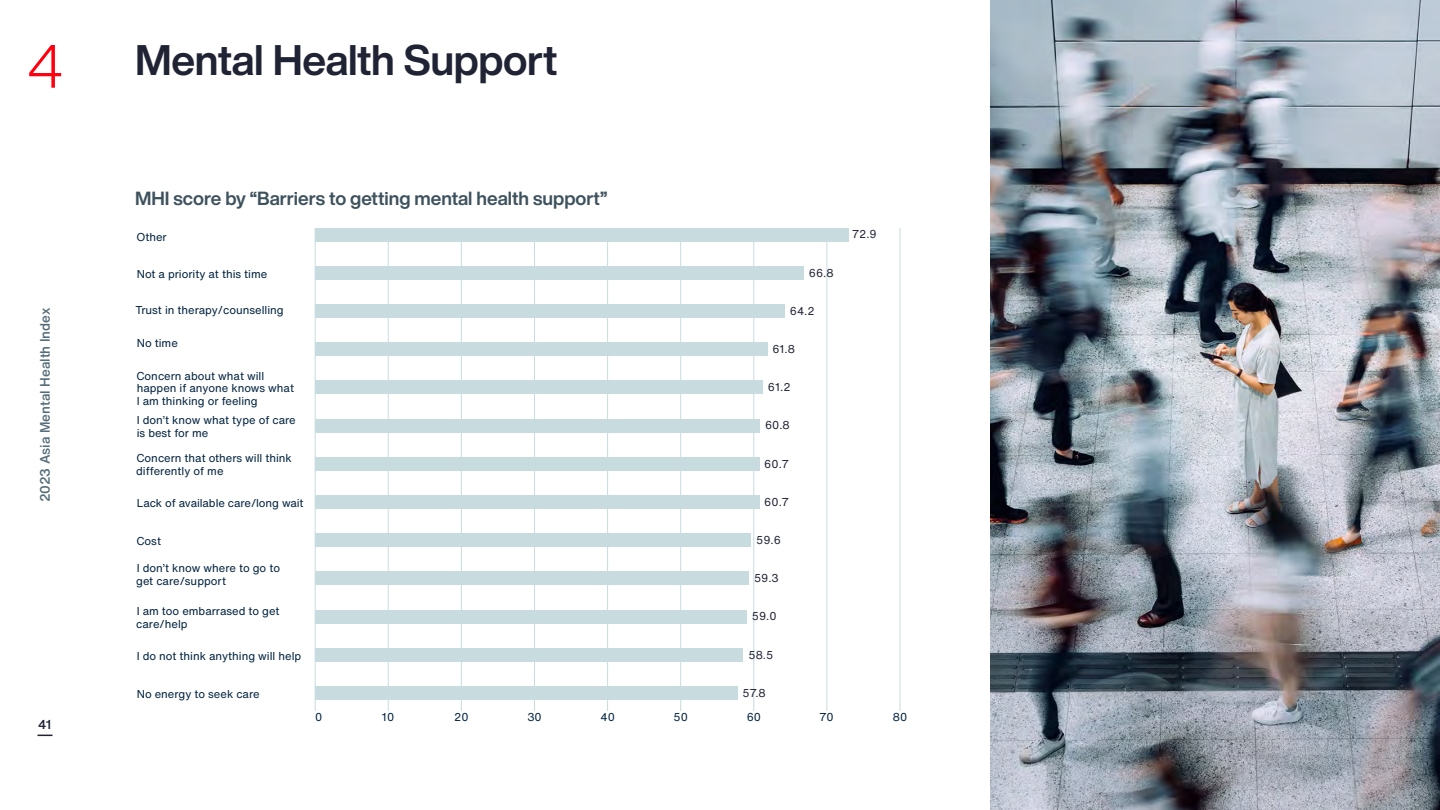
<style>
.page{position:relative;width:1440px;height:810px;background:#fff}
.page>*{position:absolute;margin:0;border:0;box-sizing:border-box;transform-origin:0 0}
.t1{font:300 60px "Helvetica Now Display";color:#ff0010}
.t2{font:700 42px "Helvetica Now Display";letter-spacing:-.01em;color:#202334}
.t3{font:700 18.75px "Helvetica Now Display";color:#3e525e}
.t4{font:500 13.5px "Helvetica Now Text";letter-spacing:-.005em;color:#556d79}
.t5{font:500 12.75px "Helvetica Now Text";color:#202334}
.t6{font:11.25px/12.8px "Helvetica Now Text";color:#00223e}
.t7{font:11.25px "Helvetica Now Text";color:#202334}
</style>
<div class="page">
<svg style="left:38px;top:735px;width:14px;height:1px"></svg>
<hr style="left:315px;top:228px;width:1px;height:483px;background:#c8dcdf">
<hr style="left:388px;top:228px;width:1px;height:483px;background:#c8dcdf">
<hr style="left:461px;top:228px;width:1px;height:483px;background:#c8dcdf">
<hr style="left:534px;top:228px;width:1px;height:483px;background:#c8dcdf">
<hr style="left:607px;top:228px;width:1px;height:483px;background:#c8dcdf">
<hr style="left:900px;top:228px;width:1px;height:483px;background:#c8dcdf">
<div style="left:315px;top:228px;width:533px;height:13px;background:#c8dcdf"></div>
<hr style="left:681px;top:228px;width:1px;height:483px;background:#c8dcdf">
<hr style="left:754px;top:228px;width:1px;height:483px;background:#c8dcdf">
<hr style="left:827px;top:228px;width:1px;height:483px;background:#c8dcdf">
<div style="left:315px;top:266px;width:489px;height:14px;background:#c8dcdf"></div>
<div style="left:315px;top:304px;width:470px;height:14px;background:#c8dcdf"></div>
<div style="left:315px;top:342px;width:452px;height:14px;background:#c8dcdf"></div>
<div style="left:315px;top:381px;width:448px;height:13px;background:#c8dcdf"></div>
<div style="left:315px;top:419px;width:445px;height:13px;background:#c8dcdf"></div>
<div style="left:315px;top:457px;width:444px;height:14px;background:#c8dcdf"></div>
<div style="left:315px;top:495px;width:444px;height:14px;background:#c8dcdf"></div>
<div style="left:315px;top:533px;width:436px;height:14px;background:#c8dcdf"></div>
<div style="left:315px;top:572px;width:434px;height:13px;background:#c8dcdf"></div>
<div style="left:315px;top:610px;width:432px;height:13px;background:#c8dcdf"></div>
<div style="left:315px;top:648px;width:428px;height:14px;background:#c8dcdf"></div>
<div style="left:315px;top:686px;width:423px;height:14px;background:#c8dcdf"></div>
<img style="left:990px;top:0;width:450px;height:810px">
<h1 class="t1" style="left:28px;top:26px;width:36px">4</h1>
<p class="t4" style="left:36px;top:502px;width:196px;rotate:-90deg">2023 Asia Mental Health Index</p>
<p class="t5" style="left:38px;top:716px;width:15px">41</p>
<h2 class="t2" style="left:135px;top:31px;width:424px">Mental Health Support</h2>
<h3 class="t3" style="left:135px;top:186px;width:474px">MHI score by “Barriers to getting mental health support”</h3>
<p class="t6" style="left:136px;top:231px;width:32px">Other</p>
<p class="t6" style="left:137px;top:267px;width:132px">Not a priority at this time</p>
<p class="t6" style="left:135px;top:304px;width:150px">Trust in therapy/counselling</p>
<p class="t6" style="left:137px;top:337px;width:43px">No time</p>
<p class="t6" style="left:136px;top:369px;width:159px">Concern about what will happen if anyone knows what<br>I am thinking or feeling</p>
<p class="t6" style="left:137px;top:414px;width:161px">I don’t know what type of care is best for me</p>
<p class="t6" style="left:136px;top:452px;width:157px">Concern that others will think differently of me</p>
<p class="t6" style="left:137px;top:497px;width:168px">Lack of available care/long wait</p>
<p class="t6" style="left:136px;top:535px;width:26px">Cost</p>
<p class="t6" style="left:136px;top:562px;width:145px">I don’t know where to go to get care/support</p>
<p class="t6" style="left:136px;top:605px;width:145px">I am too embarrased to get care/help</p>
<p class="t6" style="left:137px;top:649px;width:166px">I do not think anything will help</p>
<p class="t6" style="left:137px;top:688px;width:124px">No energy to seek care</p>
<p class="t7" style="left:809px;top:265px;width:26px">66.8</p>
<p class="t7" style="left:790px;top:303px;width:26px">64.2</p>
<p class="t7" style="left:772px;top:341px;width:24px">61.8</p>
<p class="t7" style="left:768px;top:380px;width:24px">61.2</p>
<p class="t7" style="left:765px;top:418px;width:26px">60.8</p>
<p class="t7" style="left:764px;top:456px;width:26px">60.7</p>
<p class="t7" style="left:764px;top:494px;width:26px">60.7</p>
<p class="t7" style="left:756px;top:532px;width:26px">59.6</p>
<p class="t7" style="left:754px;top:571px;width:26px">59.3</p>
<p class="t7" style="left:752px;top:609px;width:26px">59.0</p>
<p class="t7" style="left:749px;top:647px;width:26px">58.5</p>
<p class="t7" style="left:743px;top:685px;width:25px">57.8</p>
<p class="t7" style="left:852px;top:227px;width:26px">72.9</p>
<p class="t6" style="left:315px;top:710px;width:9px">0</p>
<p class="t6" style="left:382px;top:710px;width:14px">10</p>
<p class="t6" style="left:454px;top:710px;width:16px">20</p>
<p class="t6" style="left:527px;top:710px;width:16px">30</p>
<p class="t6" style="left:747px;top:710px;width:16px">60</p>
<p class="t6" style="left:893px;top:710px;width:16px">80</p>
<p class="t6" style="left:601px;top:710px;width:16px">40</p>
<p class="t6" style="left:673px;top:710px;width:16px">50</p>
<p class="t6" style="left:820px;top:710px;width:16px">70</p>
</div>
